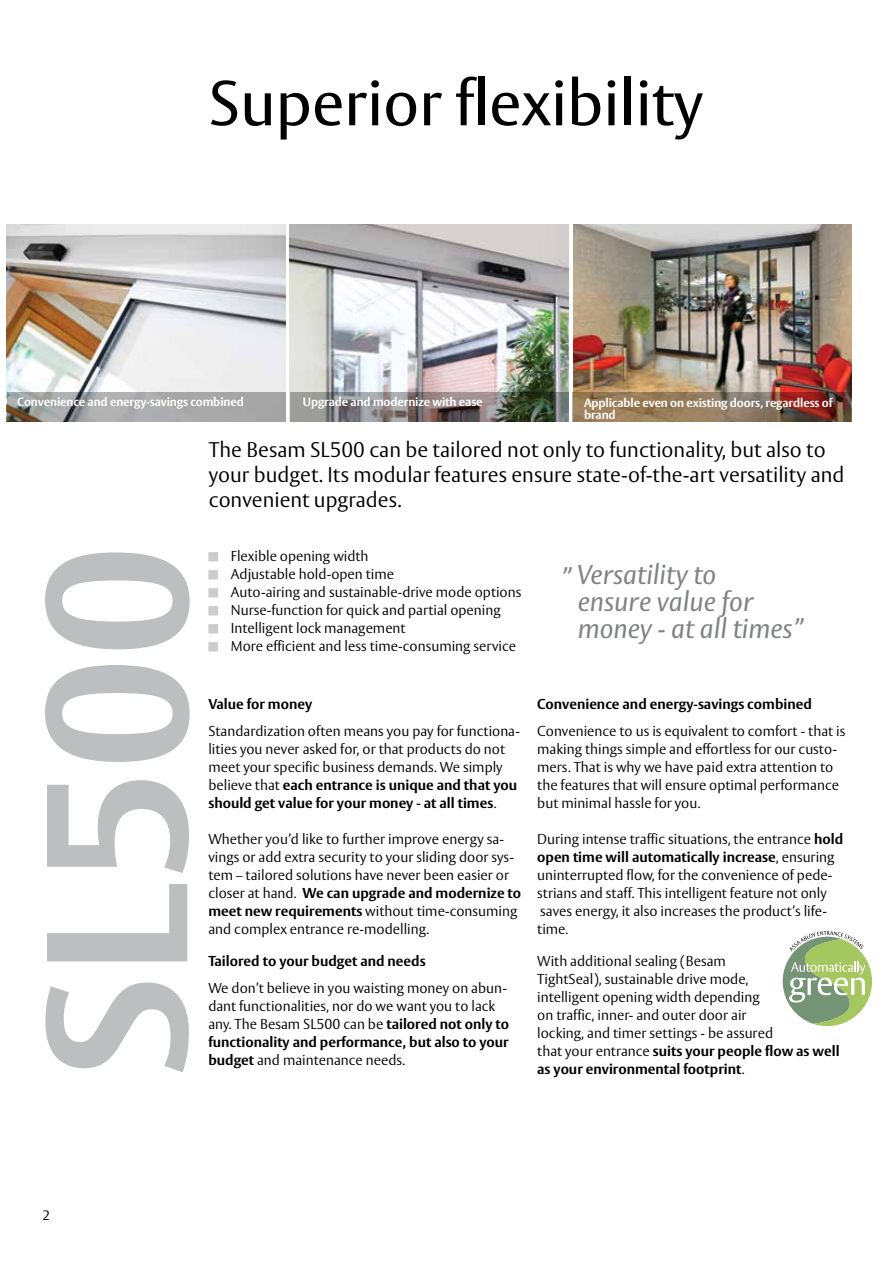
<style>
.page{position:relative;width:893px;height:1263px;background:#fff}
.page>*{position:absolute;margin:0;border:0;box-sizing:border-box;transform-origin:0 0}
.t1{font:700 198.45px "ASSA Vesta";color:#bcbec0}
.t2{font:63px "ASSA Vesta";color:#000}
.t3{font:italic 27px/27px "ASSA Vesta";color:#808285}
.t4{font:300 21px/24.9px "ASSA Vesta";color:#000}
.t5{font:300 14.25px/18px "ASSA Vesta";color:#000}
.t6{font:700 14.25px "ASSA Vesta";color:#000}
.t7{font:300 13.5px "ASSA Vesta";color:#000}
.t8{font:700 12px/12px "ASSA Vesta";letter-spacing:-.01em;color:#fff}
.s1{font-weight:700}
.s2{font-weight:300}
</style>
<div class="page">
<img style="left:573px;top:225px;width:279px;height:197px">
<img style="left:7px;top:225px;width:278px;height:167px">
<img style="left:290px;top:225px;width:278px;height:167px">
<svg style="left:573px;top:392px;width:278px;height:30px;background:#8b6850"></svg>
<img style="left:290px;top:392px;width:279px;height:30px">
<svg style="left:7px;top:392px;width:278px;height:30px;background:#a1a1a1"></svg>
<div style="left:208px;top:552px;width:10px;height:9px;background:#cdcbcd;border:2px solid #cdcbcd"></div>
<div style="left:208px;top:570px;width:10px;height:9px;background:#cdcbcd;border:2px solid #cdcbcd"></div>
<div style="left:208px;top:588px;width:10px;height:9px;background:#cdcbcd;border:2px solid #cdcbcd"></div>
<div style="left:208px;top:606px;width:10px;height:9px;background:#cdcbcd;border:2px solid #cdcbcd"></div>
<div style="left:208px;top:624px;width:10px;height:9px;background:#cdcbcd;border:2px solid #cdcbcd"></div>
<div style="left:208px;top:642px;width:10px;height:9px;background:#cdcbcd;border:2px solid #cdcbcd"></div>
<svg style="left:783px;top:931px;width:89px;height:95px"></svg>
<h2 class="t2" style="left:208px;top:65px;width:496px">Superior flexibility</h2>
<p class="t8" style="left:17px;top:396px;width:228px">Convenience and energy-savings combined</p>
<p class="t8" style="left:303px;top:397px;width:181px">Upgrade and modernize with ease</p>
<p class="t8" style="left:584px;top:397px;width:250px">Applicable even on existing doors, regardless of brand</p>
<h1 class="t1" style="left:-4px;top:1078px;width:535px;rotate:-90deg">SL500</h1>
<h3 class="t4" style="left:209px;top:438px;width:637px">The Besam SL500 can be tailored not only to functionality, but also to your budget. Its modular features ensure state-of-the-art versatility and convenient upgrades.</h3>
<p class="t5" style="left:231px;top:547px;width:292px">Flexible opening width<br>Adjustable hold-open time<br>Auto-airing and sustainable-drive mode options Nurse-function for quick and partial opening Intelligent lock management<br>More efficient and less time-consuming service</p>
<h3 class="t3" style="left:578px;top:562px;width:227px;text-indent:-17px">” Versatility to<br>ensure value for money - at all times”</h3>
<p class="t6" style="left:208px;top:695px;width:105px">Value for money</p>
<p class="t5" style="left:208px;top:723px;width:313px">Standardization often means you pay for functiona&shy;lities you never asked for, or that products do not meet your specific business demands. We simply believe that <span class="s1">each entrance is unique and that you should get value for your money - at all times</span>.</p>
<p class="t5" style="left:208px;top:831px;width:314px">Whether you’d like to further improve energy sa&shy;vings or add extra security to your sliding door sys&shy;tem – tailored solutions have never been easier or closer at hand. <span class="s1">We can upgrade and modernize to meet new requirements</span> without time-consuming and complex entrance re-modelling.</p>
<p class="t6" style="left:208px;top:952px;width:219px">Tailored to your budget and needs</p>
<p class="t5" style="left:208px;top:980px;width:302px">We don’t believe in you waisting money on abun&shy;dant functionalities, nor do we want you to lack any. The Besam SL500 can be <span class="s1">tailored not only to functionality and performance, but also to your budget</span> and maintenance needs.</p>
<p class="t6" style="left:537px;top:695px;width:276px">Convenience and energy-savings combined</p>
<p class="t5" style="left:537px;top:723px;width:310px">Convenience to us is equivalent to comfort - that is making things simple and effortless for our custo&shy;mers. That is why we have paid extra attention to the features that will ensure optimal performance but minimal hassle for you.</p>
<p class="t5" style="left:537px;top:831px;width:307px">During intense traffic situations, the entrance <span class="s1">hold open time will automatically increase</span>, ensuring uninterrupted flow, for the convenience of pede&shy;strians and staff. This intelligent feature not only saves energy, it also increases the product’s life&shy;time.</p>
<p class="t5" style="left:537px;top:953px;width:304px">With additional sealing (Besam<br>TightSeal), sustainable drive mode,<br>intelligent opening width depending<br>on traffic, inner- and outer door air<br>locking, and timer settings - be assured<br>that your entrance <span class="s1">suits your people flow as well</span></p>
<p class="t6" style="left:537px;top:1060px;width:209px">as your environmental footprint<span class="s2">.</span></p>
<p class="t7" style="left:43px;top:1207px;width:9px">2</p>
</div>
